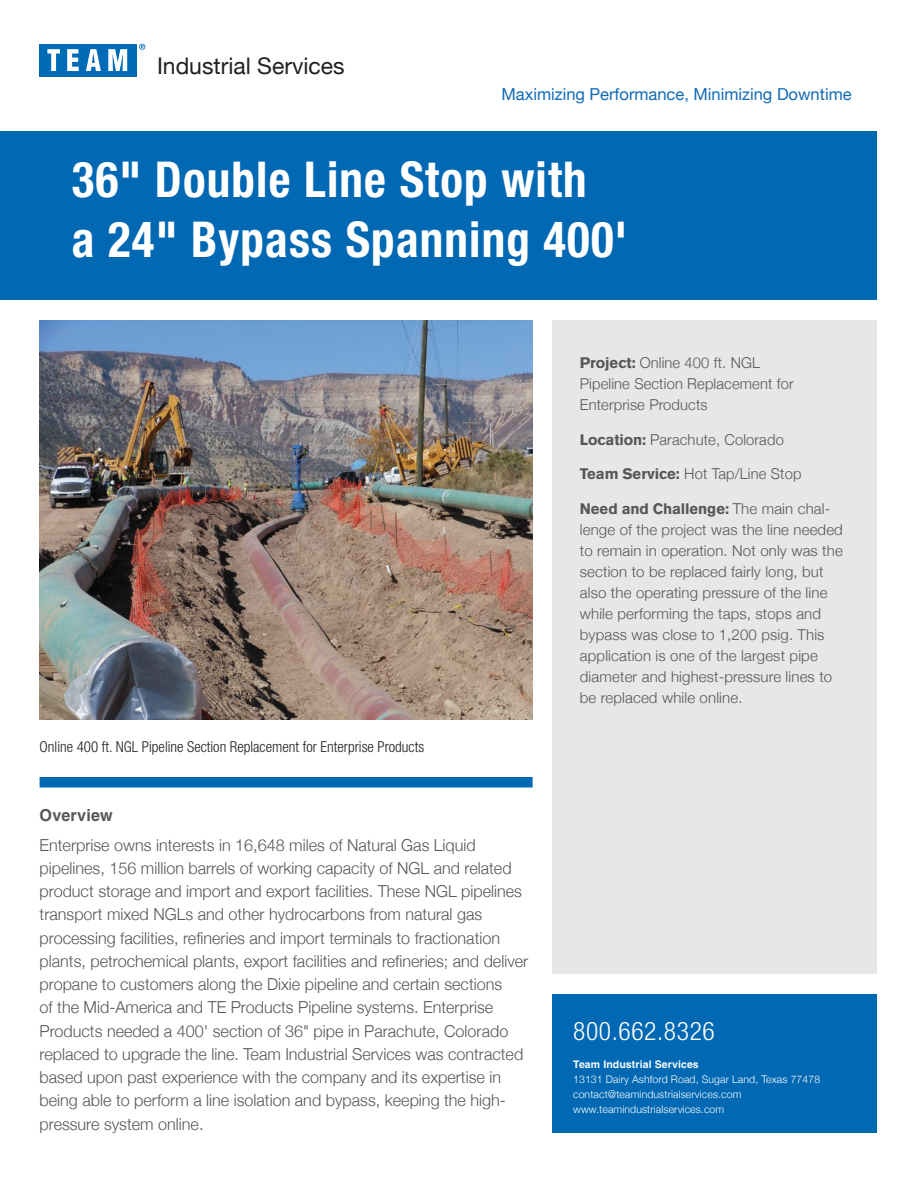
<style>
.page{position:relative;width:918px;height:1188px;background:#fff}
.page>*{position:absolute;margin:0;border:0;box-sizing:border-box;transform-origin:0 0}
.t1{font:700 condensed 49.5px/59.4px "Helvetica Neue";letter-spacing:.025em;color:#fff;scale:.95 1}
.t2{font:300 condensed 25.5px "Helvetica Neue";letter-spacing:.025em;color:#fff}
.t3{font:22.95px "Helvetica Neue";color:#231f20}
.t4{font:300 16.5px/23.2px "Helvetica Neue";color:#575756}
.t5{font:16.5px "Helvetica Neue";color:#116bb6}
.t6{font:700 16.5px "Helvetica";letter-spacing:.01em;color:#575756}
.t7{font:300 15px/21px "Helvetica Neue";letter-spacing:.01em;color:#575756}
.t8{font:300 condensed 15px "Helvetica Neue";color:#231f20}
.t9{font:900 15px "Akzidenz Grotesk";letter-spacing:-.01em;color:#575756}
.t10{font:300 10.5px/15px "Helvetica Neue";letter-spacing:.01em;color:#fff}
.t11{font:700 10.5px "Helvetica";letter-spacing:.01em;color:#fff}
.s1{font-family:"Akzidenz Grotesk";font-weight:900}
.s2{font-family:"Helvetica Neue";font-weight:300}
</style>
<div class="page">
<div style="left:0;top:131px;width:877px;height:169px;background:#0168b3"></div>
<div style="left:40px;top:777px;width:492px;height:10px;background:#0168b3"></div>
<svg style="left:139px;top:44px;width:6px;height:6px"></svg>
<div style="left:40px;top:44px;width:97px;height:32px;background:#006bb6"></div>
<svg style="left:47px;top:49px;width:13px;height:22px"></svg>
<svg style="left:67px;top:49px;width:12px;height:22px"></svg>
<svg style="left:86px;top:49px;width:15px;height:22px"></svg>
<svg style="left:108px;top:49px;width:19px;height:22px"></svg>
<div style="left:553px;top:320px;width:324px;height:654px;background:#e6e7e6"></div>
<img style="left:40px;top:320px;width:492px;height:399px">
<div style="left:553px;top:994px;width:324px;height:139px;background:#0168b3"></div>
<h3 class="t3" style="left:157px;top:52px;width:189px">Industrial Services</h3>
<p class="t5" style="left:501px;top:85px;width:351px">Maximizing Performance, Minimizing Downtime</p>
<h1 class="t1" style="left:72px;top:149px;width:586px">36" Double Line Stop with<br>a 24" Bypass Spanning 400'</h1>
<p class="t8" style="left:40px;top:738px;width:386px">Online 400 ft. NGL Pipeline Section Replacement for Enterprise Products</p>
<p class="t6" style="left:40px;top:804px;width:74px">Overview</p>
<p class="t4" style="left:40px;top:832px;width:490px">Enterprise owns interests in 16,648 miles of Natural Gas Liquid pipelines, 156 million barrels of working capacity of NGL and related product storage and import and export facilities. These NGL pipelines transport mixed NGLs and other hydrocarbons from natural gas processing facilities, refineries and import terminals to fractionation plants, petrochemical plants, export facilities and refineries; and deliver propane to customers along the Dixie pipeline and certain sections<br>of the Mid-America and TE Products Pipeline systems. Enterprise Products needed a 400' section of 36" pipe in Parachute, Colorado replaced to upgrade the line. Team Industrial Services was contracted based upon past experience with the company and its expertise in being able to perform a line isolation and bypass, keeping the high&shy;pressure system online.</p>
<p class="t7" style="left:580px;top:352px;width:215px"><span class="s1">Project:</span> Online 400 ft. NGL<br>Pipeline Section Replacement for<br>Enterprise Products</p>
<p class="t7" style="left:580px;top:429px;width:205px"><span class="s1">Location:</span> Parachute, Colorado</p>
<p class="t7" style="left:580px;top:463px;width:223px"><span class="s1">Team Service:</span> Hot Tap/Line Stop</p>
<p class="t9" style="left:580px;top:499px;width:252px">Need and Challenge: <span class="s2">The main chal-</span></p>
<p class="t7" style="left:580px;top:519px;width:264px">lenge of the project was the line needed to remain in operation. Not only was the section to be replaced fairly long, but also the operating pressure of the line while performing the taps, stops and bypass was close to 1,200 psig. This application is one of the largest pipe diameter and highest-pressure lines to be replaced while online.</p>
<h2 class="t2" style="left:573px;top:1016px;width:143px">800.662.8326</h2>
<p class="t11" style="left:573px;top:1058px;width:127px">Team Industrial Services</p>
<p class="t10" style="left:573px;top:1071px;width:249px">13131 Dairy Ashford Road, Sugar Land, Texas 77478 contact@teamindustrialservices.com www.teamindustrialservices.com</p>
</div>
